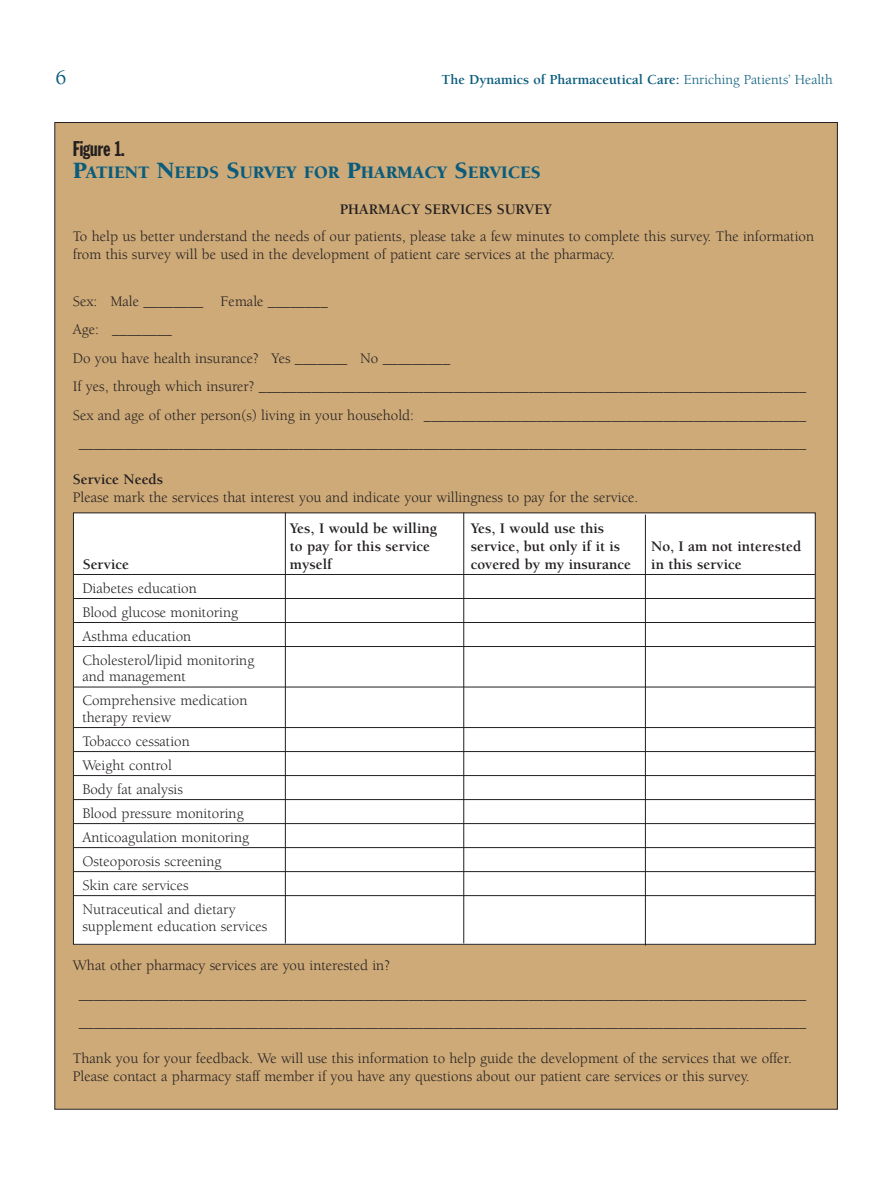
<style>
.page{position:relative;width:891px;height:1202px;background:#fff}
.page>*{position:absolute;margin:0;border:0;box-sizing:border-box;transform-origin:0 0}
.t1{font:21px "Franklin Gothic Extra Cond";color:#231f20}
.t2{font:500 21px "Berkeley";color:#0a5c7d}
.t3{font:900 18px "Berkeley";color:#0a5c7d}
.t4{font:15px/24px "Berkeley";color:#231f20}
.t5{font:700 15px "Berkeley";color:#231f20}
.t6{font:700 14.25px "Berkeley";color:#0a5c7d}
.s1{font-weight:400}
.s2{font-size:24px}
</style>
<div class="page">
<div style="left:55px;top:122px;width:782px;height:987px;background:#ceaa78"></div>
<div style="left:73px;top:513px;width:742px;height:431px;background:#fff"></div>
<hr style="left:74px;top:574px;width:741px;height:1px;background:#231f20">
<hr style="left:74px;top:598px;width:741px;height:1px;background:#231f20">
<hr style="left:74px;top:622px;width:741px;height:1px;background:#231f20">
<hr style="left:74px;top:646px;width:741px;height:1px;background:#231f20">
<hr style="left:74px;top:686px;width:741px;height:1px;background:#231f20">
<hr style="left:74px;top:727px;width:741px;height:1px;background:#231f20">
<hr style="left:74px;top:751px;width:741px;height:1px;background:#231f20">
<hr style="left:74px;top:775px;width:741px;height:1px;background:#231f20">
<hr style="left:74px;top:799px;width:741px;height:1px;background:#231f20">
<hr style="left:74px;top:823px;width:741px;height:1px;background:#231f20">
<hr style="left:74px;top:847px;width:741px;height:1px;background:#231f20">
<hr style="left:74px;top:871px;width:741px;height:1px;background:#231f20">
<hr style="left:74px;top:895px;width:741px;height:1px;background:#231f20">
<hr style="left:285px;top:512px;width:1px;height:431px;background:#231f20">
<hr style="left:463px;top:512px;width:1px;height:431px;background:#231f20">
<hr style="left:645px;top:514px;width:1px;height:431px;background:#231f20">
<h1 class="t2" style="left:56px;top:69px;width:12px">6</h1>
<p class="t6" style="left:442px;top:74px;width:393px">The Dynamics of Pharmaceutical Care: <span class="s1">Enriching Patients’ Health</span></p>
<h1 class="t1" style="left:73px;top:140px;width:54px">Figure 1.</h1>
<p class="t3" style="left:73px;top:165px;width:469px"><span class="s2">P</span>ATIENT <span class="s2">N</span>EEDS <span class="s2">S</span>URVEY FOR <span class="s2">P</span>HARMACY <span class="s2">S</span>ERVICES</p>
<p class="t5" style="left:340px;top:203px;width:214px">PHARMACY SERVICES SURVEY</p>
<p class="t4" style="left:73px;top:229px;width:743px;line-height:18px">To help us better understand the needs of our patients, please take a few minutes to complete this survey. The information from this survey will be used in the development of patient care services at the pharmacy.</p>
<p class="t4" style="left:73px;top:290px;width:257px">Sex: Male ________ Female ________</p>
<p class="t4" style="left:73px;top:319px;width:101px">Age: ________</p>
<p class="t4" style="left:73px;top:347px;width:379px">Do you have health insurance? Yes _______ No _________</p>
<p class="t4" style="left:73px;top:376px;width:735px">If yes, through which insurer? _________________________________________________________________________</p>
<p class="t4" style="left:73px;top:404px;width:735px">Sex and age of other person(s) living in your household: ___________________________________________________</p>
<p class="t4" style="left:79px;top:433px;width:729px">_________________________________________________________________________________________________</p>
<p class="t5" style="left:73px;top:473px;width:92px">Service Needs</p>
<p class="t4" style="left:73px;top:487px;width:567px">Please mark the services that interest you and indicate your willingness to pay for the service.</p>
<p class="t5" style="left:290px;top:522px;width:149px">Yes, I would be willing</p>
<p class="t5" style="left:471px;top:522px;width:135px">Yes, I would use this</p>
<p class="t5" style="left:290px;top:540px;width:142px">to pay for this service</p>
<p class="t5" style="left:471px;top:540px;width:151px">service, but only if it is</p>
<p class="t5" style="left:651px;top:540px;width:152px">No, I am not interested</p>
<p class="t5" style="left:83px;top:558px;width:48px">Service</p>
<p class="t5" style="left:290px;top:558px;width:44px">myself</p>
<p class="t5" style="left:471px;top:558px;width:162px">covered by my insurance</p>
<p class="t5" style="left:651px;top:558px;width:92px">in this service</p>
<p class="t4" style="left:82px;top:577px;width:173px">Diabetes education<br>Blood glucose monitoring<br>Asthma education<br>Cholesterol/lipid monitoring</p>
<p class="t4" style="left:82px;top:666px;width:167px">and management<br>Comprehensive medication</p>
<p class="t4" style="left:82px;top:706px;width:168px">therapy review<br>Tobacco cessation<br>Weight control<br>Body fat analysis<br>Blood pressure monitoring<br>Anticoagulation monitoring<br>Osteoporosis screening<br>Skin care services<br>Nutraceutical and dietary</p>
<p class="t4" style="left:82px;top:915px;width:186px">supplement education services</p>
<p class="t4" style="left:79px;top:952px;width:729px;line-height:28.5px;text-indent:-6px">What other pharmacy services are you interested in? _________________________________________________________________________________________________ _________________________________________________________________________________________________</p>
<p class="t4" style="left:73px;top:1051px;width:721px;line-height:18px">Thank you for your feedback. We will use this information to help guide the development of the services that we offer.<br>Please contact a pharmacy staff member if you have any questions about our patient care services or this survey.</p>
</div>
